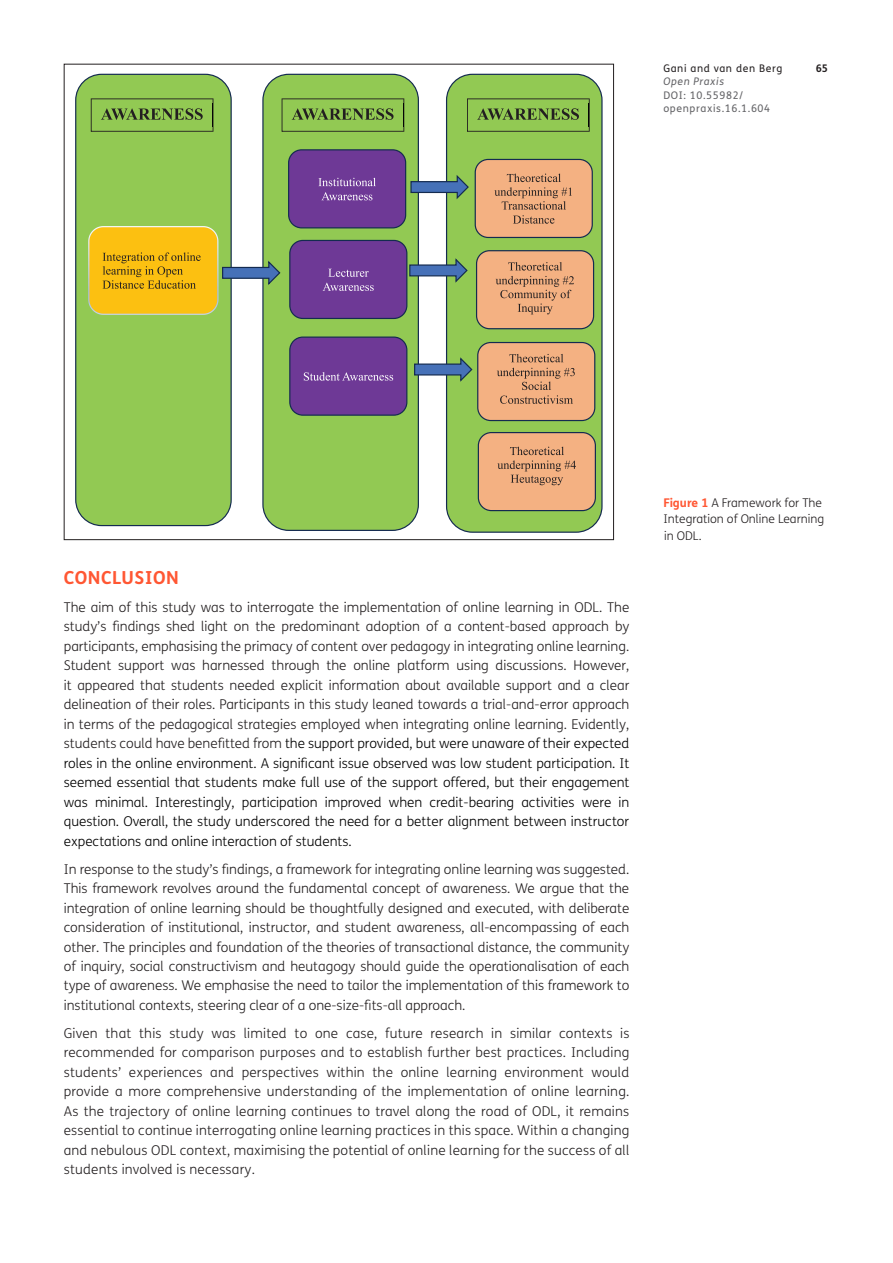
<style>
.page{position:relative;width:893px;height:1263px;background:#fff}
.page>*{position:absolute;margin:0;border:0;box-sizing:border-box;transform-origin:0 0}
.t1{font:700 18px "FS Me";letter-spacing:.03em;color:#ff5733}
.Body_Copy{font:300 13.5px/19.5px "FS Me";color:#231f20;text-align:justify}
.Figure_copy{font:300 12px/16.5px "FS Me";color:#231f20}
.t2{font:10.5px/13.5px "FS Me";letter-spacing:.06em;color:#636366}
.t3{font:10.5px "FS Me";letter-spacing:.06em;color:#231f20}
.t4{font:italic 10.5px "FS Me";letter-spacing:.06em;color:#636366}
.t5{font:700 10.5px "FS Me";color:#231f20}
.s1{color:#000}
.s2{font-weight:700;color:#ff5733}
</style>
<div class="page">
<div style="left:76px;top:74px;width:155px;height:452px;background:#92c953;border-radius:26px"></div>
<div style="left:75px;top:74px;width:157px;height:452px;border:1px solid #142b50;border-radius:26px"></div>
<svg style="left:262px;top:74px;width:157px;height:457px;background:#90c456"></svg>
<div style="left:447px;top:74px;width:155px;height:458px;background:#92c953;border-radius:26px"></div>
<div style="left:446px;top:74px;width:157px;height:459px;border:1px solid #142b50;border-radius:26px"></div>
<svg style="left:91px;top:98px;width:123px;height:34px"></svg>
<img style="left:88px;top:226px;width:130px;height:89px">
<div style="left:94px;top:236px;width:119px;height:69px;background:#fcc011"></div>
<svg style="left:103px;top:252px;width:98px;height:37px;background:#d9a613"></svg>
<svg style="left:289px;top:336px;width:118px;height:80px;background:#6e4093"></svg>
<svg style="left:222px;top:259px;width:59px;height:28px"></svg>
<svg style="left:413px;top:356px;width:60px;height:27px"></svg>
<svg style="left:282px;top:98px;width:122px;height:34px;background:#7eac4a"></svg>
<svg style="left:467px;top:98px;width:123px;height:34px"></svg>
<svg style="left:288px;top:149px;width:306px;height:180px"></svg>
<div style="left:478px;top:342px;width:117px;height:78px;background:#f4b182;border-radius:13px"></div>
<div style="left:477px;top:342px;width:118px;height:79px;border:1px solid #142b50;border-radius:13px"></div>
<img style="left:511px;top:362px;width:53px;height:6px">
<svg style="left:509px;top:354px;width:54px;height:8px"></svg>
<svg style="left:497px;top:368px;width:78px;height:36px"></svg>
<div style="left:478px;top:433px;width:117px;height:78px;background:#f4b182;border-radius:13px"></div>
<div style="left:478px;top:432px;width:118px;height:79px;border:1px solid #142b50;border-radius:13px"></div>
<svg style="left:497px;top:447px;width:79px;height:38px"></svg>
<p class="t3" style="left:663px;top:62px;width:120px">Gani and van den Berg</p>
<p class="t5" style="left:816px;top:61px;width:14px">65</p>
<p class="t4" style="left:663px;top:75px;width:62px">Open Praxis</p>
<p class="t2" style="left:663px;top:88px;width:108px">DOI: 10.55982/ openpraxis.16.1.604</p>
<h1 class="t1" style="left:64px;top:566px;width:117px">CONCLUSION</h1>
<p class="Body_Copy" style="left:64px;top:597px;width:567px">The aim of this study was to interrogate the implementation of online learning in ODL. The study’s findings shed light on the predominant adoption of a content-based approach by participants, emphasising the primacy of content over pedagogy in integrating online learning.<br>Student support was harnessed through the online platform using discussions. However, it appeared that students needed explicit information about available support and a clear delineation of their roles. Participants in this study leaned towards a trial-and-error approach in terms of the pedagogical strategies employed when integrating online learning. Evidently, students could have benefitted from <span class="s1">the support provided, but were unaware of their expected roles in the online environment. A significant issue observed was low student participation. It seemed essential that students make full use of the support offered, but their engagement was minimal. Interestingly, participation improved when credit-bearing activities were in question. Overall, the study underscored the need for a better alignment between instructor expectations and online interaction of students.</span></p>
<p class="Body_Copy" style="left:64px;top:859px;width:567px">In response to the study’s findings, a framework for integrating online learning was suggested.<br>This framework revolves around the fundamental concept of awareness. We argue that the integration of online learning should be thoughtfully designed and executed, with deliberate consideration of institutional, instructor, and student awareness, all-encompassing of each other. The principles and foundation of the theories of transactional distance, the community of inquiry, social constructivism and heutagogy should guide the operationalisation of each type of awareness. We emphasise the need to tailor the implementation of this framework to institutional contexts, steering clear of a one-size-fits-all approach.</p>
<p class="Body_Copy" style="left:64px;top:1024px;width:567px">Given that this study was limited to one case, future research in similar contexts is recommended for comparison purposes and to establish further best practices. Including students’ experiences and perspectives within the online learning environment would provide a more comprehensive understanding of the implementation of online learning.<br>As the trajectory of online learning continues to travel along the road of ODL, it remains essential to continue interrogating online learning practices in this space. Within a changing and nebulous ODL context, maximising the potential of online learning for the success of all students involved is necessary.</p>
<p class="Figure_copy" style="left:663px;top:495px;width:162px"><span class="s2">Figure 1</span> A Framework for The<br>Integration of Online Learning in ODL.</p>
</div>
